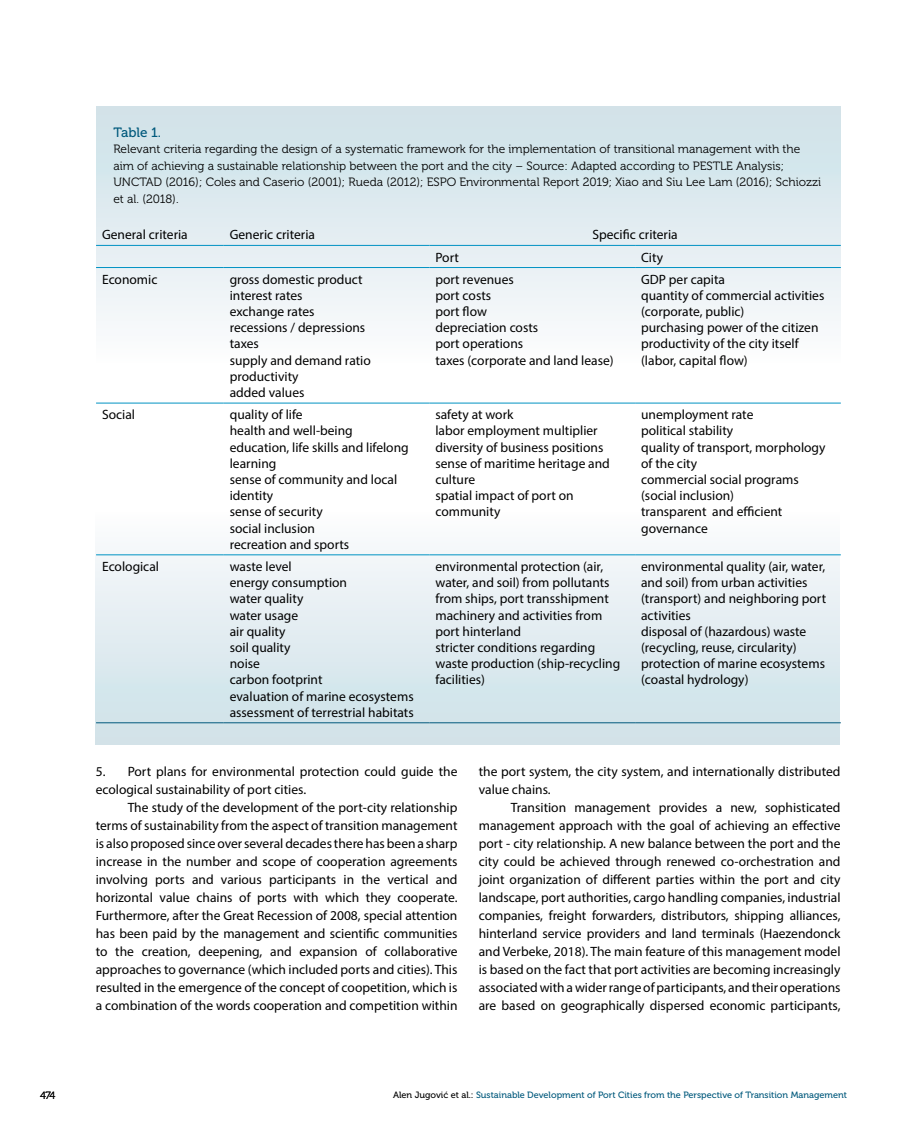
<style>
.page{position:relative;width:915px;height:1127px;background:#fff}
.page>*{position:absolute;margin:0;border:0;box-sizing:border-box;transform-origin:0 0}
.t1{font:13.5px/16.2px "Myriad Pro";color:#000}
.t2{font:13.5px "Museo 500";letter-spacing:-.005em;color:#00597c}
.t3{font:12px/16.5px "Museo 300";color:#000}
.t4{font:10.5px "Museo 300";color:#000}
.t5{font:9.15px "Museo 500";color:#00597c}
.s1{color:#000}
</style>
<div class="page">
<div style="left:95px;top:509px;width:744px;height:235px;background:linear-gradient(to bottom,#fbfcfd,#cbdfe6)"></div>
<div style="left:96px;top:106px;width:744px;height:258px;background:linear-gradient(to bottom,#cce0e7,#fbfcfd)"></div>
<hr style="left:96px;top:245px;width:128px;height:1px;background:#0092c3">
<hr style="left:224px;top:245px;width:205px;height:1px;background:#0092c3">
<hr style="left:429px;top:245px;width:206px;height:1px;background:#0092c3">
<hr style="left:635px;top:245px;width:205px;height:1px;background:#0092c3">
<hr style="left:96px;top:267px;width:128px;height:1px;background:#0092c3">
<hr style="left:224px;top:267px;width:205px;height:1px;background:#0092c3">
<hr style="left:429px;top:267px;width:206px;height:1px;background:#0092c3">
<hr style="left:635px;top:267px;width:205px;height:1px;background:#0092c3">
<hr style="left:96px;top:403px;width:128px;height:1px;background:#0092c3">
<hr style="left:224px;top:403px;width:205px;height:1px;background:#0092c3">
<hr style="left:429px;top:403px;width:206px;height:1px;background:#0092c3">
<hr style="left:635px;top:403px;width:205px;height:1px;background:#0092c3">
<hr style="left:96px;top:554px;width:128px;height:1px;background:#0092c3">
<hr style="left:224px;top:554px;width:205px;height:1px;background:#0092c3">
<hr style="left:429px;top:554px;width:206px;height:1px;background:#0092c3">
<hr style="left:635px;top:554px;width:205px;height:1px;background:#0092c3">
<hr style="left:96px;top:722px;width:128px;height:1px;background:#00597c">
<hr style="left:224px;top:722px;width:205px;height:1px;background:#00597c">
<hr style="left:429px;top:722px;width:206px;height:1px;background:#00597c">
<hr style="left:635px;top:722px;width:205px;height:1px;background:#00597c">
<p class="t2" style="left:113px;top:124px;width:49px">Table 1.</p>
<p class="t3" style="left:113px;top:141px;width:709px">Relevant criteria regarding the design of a systematic framework for the implementation of transitional management with the aim of achieving a sustainable relationship between the port and the city – Source: Adapted according to PESTLE Analysis; UNCTAD (2016); Coles and Caserio (2001); Rueda (2012); ESPO Environmental Report 2019; Xiao and Siu Lee Lam (2016); Schiozzi et al. (2018).</p>
<p class="t1" style="left:102px;top:227px;width:87px">General criteria</p>
<p class="t1" style="left:230px;top:227px;width:87px">Generic criteria</p>
<p class="t1" style="left:592px;top:227px;width:87px">Specific criteria</p>
<p class="t1" style="left:435px;top:249px;width:25px">Port</p>
<p class="t1" style="left:641px;top:249px;width:23px">City</p>
<p class="t1" style="left:102px;top:271px;width:57px">Economic</p>
<p class="t1" style="left:230px;top:271px;width:142px">gross domestic product interest rates<br>exchange rates recessions / depressions taxes<br>supply and demand ratio productivity<br>added values</p>
<p class="t1" style="left:435px;top:271px;width:180px">port revenues<br>port costs<br>port flow<br>depreciation costs<br>port operations<br>taxes (corporate and land lease)</p>
<p class="t1" style="left:641px;top:271px;width:185px">GDP per capita<br>quantity of commercial activities (corporate, public)<br>purchasing power of the citizen productivity of the city itself (labor, capital flow)</p>
<p class="t1" style="left:102px;top:406px;width:35px">Social</p>
<p class="t1" style="left:230px;top:406px;width:180px">quality of life<br>health and well-being education, life skills and lifelong learning<br>sense of community and local identity<br>sense of security<br>social inclusion<br>recreation and sports</p>
<p class="t1" style="left:435px;top:406px;width:176px">safety at work<br>labor employment multiplier diversity of business positions sense of maritime heritage and culture<br>spatial impact of port on community</p>
<p class="t1" style="left:641px;top:406px;width:186px">unemployment rate<br>political stability<br>quality of transport, morphology of the city<br>commercial social programs (social inclusion)<br>transparent and efficient governance</p>
<p class="t1" style="left:102px;top:558px;width:58px">Ecological</p>
<p class="t1" style="left:230px;top:558px;width:185px">waste level<br>energy consumption<br>water quality<br>water usage<br>air quality<br>soil quality<br>noise<br>carbon footprint<br>evaluation of marine ecosystems assessment of terrestrial habitats</p>
<p class="t1" style="left:435px;top:558px;width:186px">environmental protection (air, water, and soil) from pollutants from ships, port transshipment machinery and activities from port hinterland<br>stricter conditions regarding waste production (ship-recycling facilities)</p>
<p class="t1" style="left:641px;top:558px;width:186px">environmental quality (air, water, and soil) from urban activities (transport) and neighboring port activities<br>disposal of (hazardous) waste (recycling, reuse, circularity) protection of marine ecosystems (coastal hydrology)</p>
<p class="t1" style="left:96px;top:762px;width:363px;line-height:18px">5. Port plans for environmental protection could guide the ecological sustainability of port cities.</p>
<p class="t1" style="left:96px;top:798px;width:363px;line-height:18px;text-align:justify;text-indent:32px">The study of the development of the port-city relationship terms of sustainability from the aspect of transition management is also proposed since over several decades there has been a sharp increase in the number and scope of cooperation agreements involving ports and various participants in the vertical and horizontal value chains of ports with which they cooperate.<br>Furthermore, after the Great Recession of 2008, special attention has been paid by the management and scientific communities to the creation, deepening, and expansion of collaborative approaches to governance (which included ports and cities). This resulted in the emergence of the concept of coopetition, which is a combination of the words cooperation and competition within</p>
<p class="t1" style="left:478px;top:762px;width:363px;line-height:18px">the port system, the city system, and internationally distributed value chains.</p>
<p class="t1" style="left:478px;top:798px;width:363px;line-height:18px;text-align:justify;text-indent:32px">Transition management provides a new, sophisticated management approach with the goal of achieving an effective port - city relationship. A new balance between the port and the city could be achieved through renewed co-orchestration and joint organization of different parties within the port and city landscape, port authorities, cargo handling companies, industrial companies, freight forwarders, distributors, shipping alliances, hinterland service providers and land terminals (Haezendonck and Verbeke, 2018). The main feature of this management model is based on the fact that port activities are becoming increasingly associated with a wider range of participants, and their operations are based on geographically dispersed economic participants,</p>
<p class="t4" style="left:40px;top:1090px;width:17px">474</p>
<p class="t5" style="left:393px;top:1090px;width:455px"><span class="s1">Alen Jugović et al.:</span> Sustainable Development of Port Cities from the Perspective of Transition Management</p>
</div>
